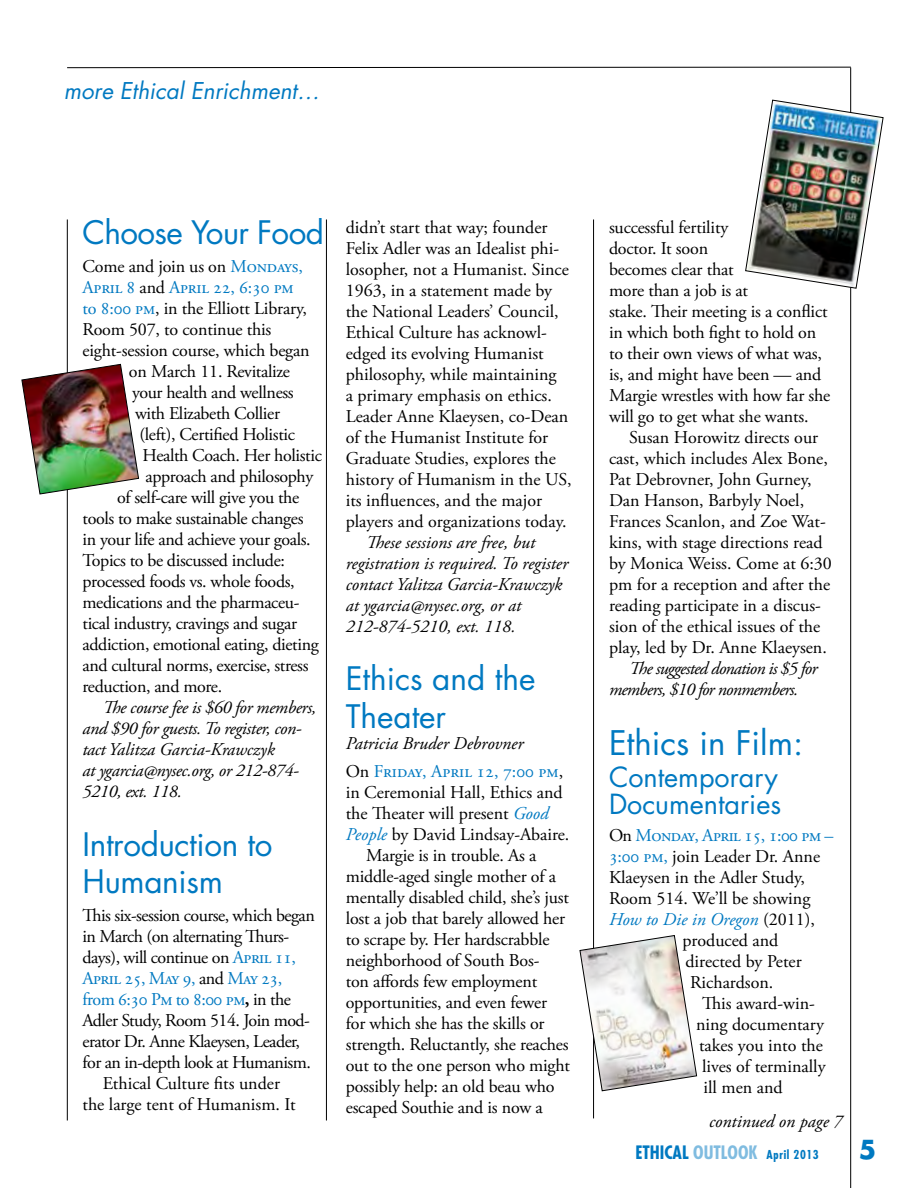
<style>
.page{position:relative;width:918px;height:1188px;background:#fff}
.page>*{position:absolute;margin:0;border:0;box-sizing:border-box;transform-origin:0 0}
.t1{font:33px "Futura";color:#0079c1}
.t2{font:31.5px/37.8px "Futura";color:#0079c1}
.t3{font:27px/27px "Futura";color:#0079c1}
.t4{font:700 25.5px "Futura";color:#0079c1}
.t5{font:italic 22.5px "Futura";color:#0079c1}
.t6{font:18px/21px "Adobe Garamond Pro";letter-spacing:-.01em;color:#000}
.t7{font:italic 18px/21px "Adobe Garamond Pro";letter-spacing:-.01em;color:#000}
.t8{font:18px "Adobe Garamond Pro";letter-spacing:-.03em;color:#0079c1}
.t9{font:italic 18px/21px "Adobe Garamond Pro";letter-spacing:-.04em;color:#000}
.t10{font:18px "Adobe Garamond Pro";letter-spacing:-.03em;color:#000}
.t11{font:18px "Adobe Garamond Pro";letter-spacing:-.04em;color:#000}
.t12{font:18px "Adobe Garamond Pro";letter-spacing:-.01em;color:#0079c1}
.t13{font:italic 18px "Adobe Garamond Pro";color:#0079c1}
.t14{font:700 condensed 12px "Futura";letter-spacing:.05em;color:#0079c1}
.s1{color:#0079c1}
.s2{color:#000}
.s3{font-weight:700;color:#000}
.s4{font-style:normal}
.s5{font-style:normal;color:#0079c1}
.s6{font-style:italic;color:#0079c1}
.s7{font-style:normal;color:#000}
.s8{font-size:18px}
.s9{font-size:18px;color:#80bce0}
</style>
<div class="page">
<hr style="left:67px;top:219px;width:1px;height:901px;background:#000">
<hr style="left:326px;top:219px;width:1px;height:901px;background:#000">
<hr style="left:593px;top:219px;width:1px;height:899px;background:#000">
<hr style="left:850px;top:68px;width:1px;height:1120px;background:#000">
<svg style="left:67px;top:67px;width:784px;height:1px"></svg>
<svg style="left:579px;top:934px;width:119px;height:158px"></svg>
<img style="left:21px;top:364px;width:118px;height:131px">
<img style="left:745px;top:99px;width:139px;height:190px">
<p class="t5" style="left:64px;top:75px;width:257px">more Ethical Enrichment…</p>
<h2 class="t2" style="left:82px;top:213px;width:243px">Choose Your Food</h2>
<p class="t6" style="left:82px;top:256px;width:222px">Come and join us on <span class="s1">Mondays,</span></p>
<p class="t12" style="left:82px;top:276px;width:213px">April 8 <span class="s2">and</span> April 22, 6:30 pm</p>
<p class="t6" style="left:82px;top:298px;width:226px"><span class="s1">to 8:00 pm</span>, in the Elliott Library,</p>
<p class="t6" style="left:82px;top:319px;width:190px">Room 507, to continue this</p>
<p class="t6" style="left:82px;top:340px;width:229px">eight-session course, which began</p>
<p class="t6" style="left:129px;top:361px;width:162px">on March 11. Revitalize</p>
<p class="t6" style="left:132px;top:382px;width:163px">your health and wellness</p>
<p class="t6" style="left:135px;top:403px;width:146px">with Elizabeth Collier</p>
<p class="t6" style="left:140px;top:424px;width:157px">(left), Certified Holistic</p>
<p class="t6" style="left:143px;top:445px;width:181px">Health Coach. Her holistic</p>
<p class="t6" style="left:146px;top:466px;width:169px">approach and philosophy</p>
<p class="t6" style="left:117px;top:487px;width:184px">of self-care will give you the</p>
<p class="t6" style="left:83px;top:508px;width:223px">tools to make sustainable changes</p>
<p class="t6" style="left:83px;top:529px;width:230px">in your life and achieve your goals.</p>
<p class="t6" style="left:83px;top:550px;width:204px">Topics to be discussed include:</p>
<p class="t6" style="left:83px;top:571px;width:214px">processed foods vs. whole foods,</p>
<p class="t6" style="left:83px;top:592px;width:218px">medications and the pharmaceu-</p>
<p class="t6" style="left:83px;top:613px;width:216px">tical industry, cravings and sugar</p>
<p class="t6" style="left:83px;top:634px;width:238px">addiction, emotional eating, dieting</p>
<p class="t6" style="left:83px;top:655px;width:228px">and cultural norms, exercise, stress</p>
<p class="t6" style="left:83px;top:676px;width:141px">reduction, and more.</p>
<p class="t7" style="left:83px;top:697px;width:235px;text-indent:20px">The course fee is $60 for members, and $90 for guests. To register, con&shy;tact Yalitza Garcia-Krawczyk<br>at ygarcia@nysec.org, or 212-874-<br>5210, ext. 118.</p>
<h2 class="t2" style="left:82px;top:825px;width:191px">I ntroduction to<br>Humanism</h2>
<p class="t6" style="left:82px;top:906px;width:234px">This six-session course, which began</p>
<p class="t6" style="left:82px;top:927px;width:208px">in March (on alternating Thurs-</p>
<p class="t10" style="left:82px;top:947px;width:215px">days), will continue on <span class="s1">April 11,</span></p>
<p class="t8" style="left:82px;top:968px;width:201px">April 25, May 9, <span class="s2">and</span> May 23,</p>
<p class="t8" style="left:82px;top:989px;width:210px">from 6:30 Pm to 8:00 pm<span class="s3">,</span> <span class="s2">in the</span></p>
<p class="t11" style="left:82px;top:1010px;width:229px">Adler Study, Room 514. Join mod-</p>
<p class="t6" style="left:82px;top:1032px;width:219px">erator Dr. Anne Klaeysen, Leader,</p>
<p class="t6" style="left:82px;top:1053px;width:230px">for an in-depth look at Humanism.</p>
<p class="t6" style="left:103px;top:1074px;width:179px">Ethical Culture fits under</p>
<p class="t6" style="left:82px;top:1095px;width:215px">the large tent of Humanism. It</p>
<p class="t6" style="left:346px;top:217px;width:228px">didn’t start that way; founder<br>Felix Adler was an Idealist phi&shy;losopher, not a Humanist. Since<br>1963, in a statement made by the National Leaders’ Council,<br>Ethical Culture has acknowl&shy;edged its evolving Humanist philosophy, while maintaining<br>a primary emphasis on ethics.<br>Leader Anne Klaeysen, co-Dean of the Humanist Institute for<br>Graduate Studies, explores the history of Humanism in the US, its influences, and the major players and organizations today.</p>
<p class="t7" style="left:346px;top:532px;width:224px;text-indent:20px">These sessions are free, but registration is required. To register contact Yalitza Garcia-Krawczyk at ygarcia@nysec.org, or at<br>212-874-5210, ext. 118.</p>
<h2 class="t2" style="left:346px;top:659px;width:191px">Ethics and the<br>Theater</h2>
<p class="t7" style="left:346px;top:730px;width:219px;line-height:27.8px">Patricia Bruder Debrovner<br><span class="s4">On</span> <span class="s5">Friday, April 12, 7:00 pm</span><span class="s4">,</span></p>
<p class="t6" style="left:346px;top:782px;width:218px">in Ceremonial Hall, Ethics and</p>
<p class="t6" style="left:346px;top:803px;width:204px">the Theater will present <span class="s6">Good</span></p>
<p class="t6" style="left:346px;top:824px;width:225px"><span class="s6">People</span> by David Lindsay-Abaire.</p>
<p class="t6" style="left:366px;top:845px;width:172px">Margie is in trouble. As a</p>
<p class="t6" style="left:346px;top:866px;width:212px">middle-aged single mother of a</p>
<p class="t6" style="left:346px;top:887px;width:225px">mentally disabled child, she’s just</p>
<p class="t6" style="left:346px;top:908px;width:221px">lost a job that barely allowed her</p>
<p class="t6" style="left:346px;top:929px;width:205px">to scrape by. Her hardscrabble</p>
<p class="t6" style="left:346px;top:950px;width:195px">neighborhood of South Bos-</p>
<p class="t6" style="left:346px;top:971px;width:193px">ton affords few employment</p>
<p class="t6" style="left:346px;top:992px;width:203px">opportunities, and even fewer</p>
<p class="t6" style="left:346px;top:1013px;width:200px">for which she has the skills or</p>
<p class="t6" style="left:346px;top:1034px;width:224px">strength. Reluctantly, she reaches</p>
<p class="t6" style="left:346px;top:1055px;width:226px">out to the one person who might</p>
<p class="t6" style="left:346px;top:1076px;width:210px">possibly help: an old beau who</p>
<p class="t6" style="left:346px;top:1097px;width:199px">escaped Southie and is now a</p>
<p class="t6" style="left:609px;top:217px;width:223px">successful fertility<br>doctor. It soon<br>becomes clear that<br>more than a job is at<br>stake. Their meeting is a conflict in which both fight to hold on to their own views of what was, is, and might have been — and<br>Margie wrestles with how far she will go to get what she wants.</p>
<p class="t6" style="left:609px;top:427px;width:224px;text-indent:20px">Susan Horowitz directs our cast, which includes Alex Bone,<br>Pat Debrovner, John Gurney,<br>Dan Hanson, Barbyly Noel,<br>Frances Scanlon, and Zoe Wat&shy;kins, with stage directions read by Monica Weiss. Come at 6:30 pm for a reception and after the reading participate in a discus&shy;sion of the ethical issues of the play, led by Dr. Anne Klaeysen.</p>
<p class="t9" style="left:609px;top:658px;width:210px;text-indent:20px">The suggested donation is $5 for members, $10 for nonmembers.</p>
<h1 class="t1" style="left:609px;top:720px;width:196px">Ethics in Film:</h1>
<h3 class="t3" style="left:609px;top:763px;width:174px">Contemporary<br>Documentaries</h3>
<p class="t8" style="left:609px;top:825px;width:226px"><span class="s2">On</span> Monday, April 15, 1:00 pm –</p>
<p class="t6" style="left:609px;top:847px;width:213px"><span class="s1">3:00 pm,</span> join Leader Dr. Anne</p>
<p class="t6" style="left:609px;top:868px;width:198px">Klaeysen in the Adler Study,</p>
<p class="t6" style="left:609px;top:889px;width:203px">Room 514. We’ll be showing</p>
<p class="t13" style="left:609px;top:909px;width:208px">How to Die in Oregon <span class="s7">(2011),</span></p>
<p class="t6" style="left:682px;top:931px;width:97px">produced and</p>
<p class="t6" style="left:686px;top:952px;width:118px">directed by Peter</p>
<p class="t6" style="left:690px;top:973px;width:85px">Richardson.</p>
<p class="t6" style="left:702px;top:994px;width:114px">This award-win-</p>
<p class="t6" style="left:696px;top:1015px;width:130px">ning documentary</p>
<p class="t6" style="left:699px;top:1036px;width:125px">takes you into the</p>
<p class="t6" style="left:702px;top:1057px;width:125px">lives of terminally</p>
<p class="t6" style="left:704px;top:1078px;width:81px">ill men and</p>
<p class="t7" style="left:709px;top:1111px;width:135px">continued on page 7</p>
<p class="t14" style="left:635px;top:1147px;width:185px"><span class="s8">ETHICAL</span> <span class="s9">OUTLOOK</span> APRIL 2013</p>
<h3 class="t4" style="left:859px;top:1132px;width:19px">5</h3>
</div>
